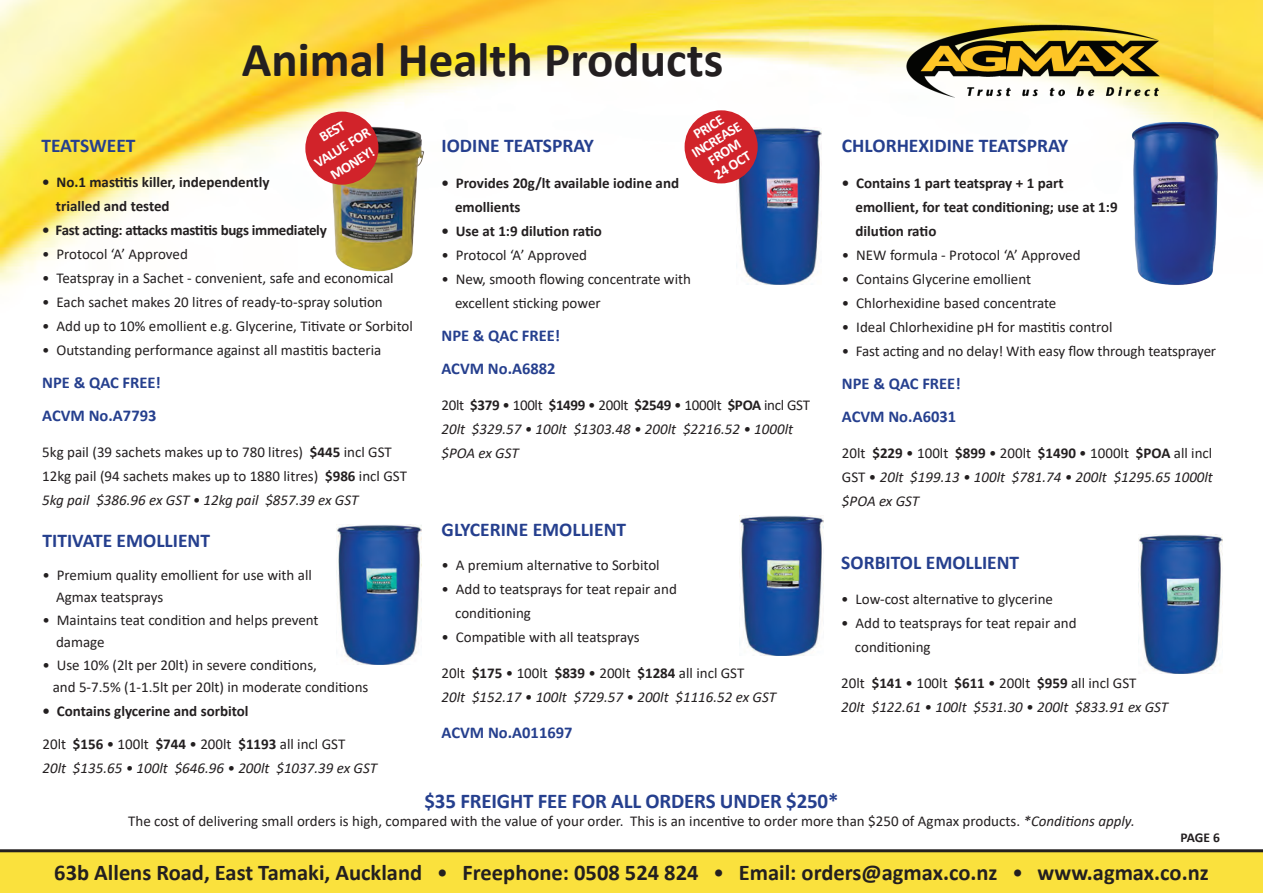
<style>
.page{position:relative;width:1263px;height:893px;background:#fff}
.page>*{position:absolute;margin:0;border:0;box-sizing:border-box;transform-origin:0 0}
.t1{font:700 49.05px "Calibri";color:#231f20}
.t2{font:700 22.5px "Calibri";color:#231f20}
.t3{font:700 21px "Calibri";letter-spacing:-.01em;color:#253f8e}
.t4{font:700 19.5px "Calibri";color:#253f8e}
.t5{font:700 16.5px/33px "Calibri";color:#253f8e}
.t6{font:15px/24px "Calibri";color:#231f20}
.t7{font:italic 15px/24px "Calibri";color:#231f20}
.t8{font:700 15px/24px "Calibri";color:#231f20}
.t9{font:700 15px "Calibri";letter-spacing:-.02em;color:#231f20}
.t10{font:700 14.55px/15px "Calibri";color:#fff;text-align:center}
.t11{font:700 13.5px "Calibri";color:#231f20}
.s1{font-weight:700}
.s2{font-style:italic}
.s3{font-style:normal}
.s4{font-weight:700;font-style:normal}
.s5{font-weight:400}
</style>
<div class="page">
<img style="left:1138px;top:535px;width:84px;height:138px">
<img style="left:0;top:0;width:1263px;height:288px">
<img style="left:900px;top:14px;width:266px;height:94px">
<img style="left:322px;top:121px;width:106px;height:155px">
<div style="left:305px;top:112px;width:73px;height:73px;background:#d1232a;border-radius:50%"></div>
<img style="left:736px;top:128px;width:85px;height:156px">
<img style="left:1126px;top:122px;width:99px;height:165px">
<img style="left:337px;top:525px;width:84px;height:140px">
<img style="left:739px;top:516px;width:84px;height:139px">
<div style="left:0;top:850px;width:1263px;height:43px;background:#fae13d"></div>
<hr style="left:0;top:849px;width:1263px;height:3px;background:#231f20">
<div style="left:685px;top:110px;width:73px;height:73px;background:#d1232a;border-radius:50%"></div>
<h1 class="t1" style="left:242px;top:25px;width:483px">Animal Health Products</h1>
<p class="t10" style="left:300px;top:140px;width:65px;line-height:18.9px;rotate:-32deg">BEST<br>VALUE FOR<br>MONEY!</p>
<h3 class="t4" style="left:41px;top:132px;width:96px">TEATSWEET</h3>
<p class="t8" style="left:56px;top:170px;width:215px;text-indent:-14px">• No.1 mastitis killer, independently trialled and tested</p>
<p class="t9" style="left:42px;top:220px;width:286px">• Fast acting: attacks mastitis bugs immediately</p>
<p class="t6" style="left:42px;top:242px;width:147px">• Protocol ‘A’ Approved</p>
<p class="t6" style="left:42px;top:266px;width:353px">• Teatspray in a Sachet - convenient, safe and economical</p>
<p class="t6" style="left:42px;top:290px;width:342px">• Each sachet makes 20 litres of ready-to-spray solution</p>
<p class="t6" style="left:42px;top:314px;width:372px">• Add up to 10% emollient e.g. Glycerine, Titivate or Sorbitol</p>
<p class="t6" style="left:42px;top:338px;width:341px">• Outstanding performance against all mastitis bacteria</p>
<p class="t5" style="left:42px;top:366px;width:120px">NPE &amp; QAC FREE!<br>ACVM No.A7793</p>
<p class="t6" style="left:42px;top:440px;width:366px">5kg pail (39 sachets makes up to 780 litres) <span class="s1">$445</span> incl GST<br>12kg pail (94 sachets makes up to 1880 litres) <span class="s1">$986</span> incl GST<br><span class="s2">5kg pail $386.96 ex GST • 12kg pail $857.39 ex GST</span></p>
<p class="t10" style="left:681px;top:135px;width:57px;rotate:-32deg">PRICE<br>INCREASE<br>FROM<br>24 OCT</p>
<h3 class="t4" style="left:441px;top:132px;width:154px">IODINE TEATSPRAY</h3>
<p class="t8" style="left:455px;top:171px;width:226px;text-indent:-14px">• Provides 20g/lt available iodine and emollients</p>
<p class="t8" style="left:441px;top:219px;width:162px">• Use at 1:9 dilution ratio</p>
<p class="t6" style="left:441px;top:243px;width:147px">• Protocol ‘A’ Approved</p>
<p class="t6" style="left:455px;top:267px;width:237px;text-indent:-14px">• New, smooth flowing concentrate with excellent sticking power</p>
<p class="t5" style="left:441px;top:319px;width:120px">NPE &amp; QAC FREE!<br>ACVM No.A6882</p>
<p class="t7" style="left:441px;top:393px;width:370px"><span class="s3">20lt</span> <span class="s4">$379</span> <span class="s3">• 100lt</span> <span class="s4">$1499</span> <span class="s3">• 200lt</span> <span class="s4">$2549</span> <span class="s3">• 1000lt</span> <span class="s4">$POA</span> <span class="s3">incl GST<br></span>20lt $329.57 • 100lt $1303.48 • 200lt $2216.52 • 1000lt $POA ex GST</p>
<h3 class="t4" style="left:43px;top:527px;width:169px">TITIVATE EMOLLIENT</h3>
<h3 class="t4" style="left:442px;top:516px;width:186px">GLYCERINE EMOLLIENT</h3>
<h3 class="t4" style="left:842px;top:132px;width:228px">CHLORHEXIDINE TEATSPRAY</h3>
<p class="t8" style="left:855px;top:171px;width:264px;text-indent:-14px">• Contains 1 part teatspray + 1 part emollient, for teat conditioning; use at 1:9 dilution ratio</p>
<p class="t6" style="left:842px;top:243px;width:240px">• NEW formula - Protocol ‘A’ Approved</p>
<p class="t6" style="left:842px;top:267px;width:191px">• Contains Glycerine emollient</p>
<p class="t6" style="left:842px;top:291px;width:216px">• Chlorhexidine based concentrate</p>
<p class="t6" style="left:842px;top:315px;width:272px">• Ideal Chlorhexidine pH for mastitis control</p>
<p class="t6" style="left:842px;top:339px;width:376px">• Fast acting and no delay! With easy flow through teatsprayer</p>
<p class="t5" style="left:842px;top:367px;width:120px">NPE &amp; QAC FREE!<br>ACVM No.A6031</p>
<p class="t7" style="left:842px;top:441px;width:372px;text-align:justify"><span class="s3">20lt</span> <span class="s4">$229</span> <span class="s3">• 100lt</span> <span class="s4">$899</span> <span class="s3">• 200lt</span> <span class="s4">$1490</span> <span class="s3">• 1000lt</span> <span class="s4">$POA</span> <span class="s3">all incl GST •</span> 20lt $199.13 • 100lt $781.74 • 200lt $1295.65 1000lt $POA ex GST</p>
<p class="t6" style="left:56px;top:563px;width:257px;line-height:22.5px;text-indent:-14px">• Premium quality emollient for use with all<br>Agmax teatsprays</p>
<p class="t6" style="left:56px;top:608px;width:264px;line-height:22.5px;text-indent:-14px">• Maintains teat condition and helps prevent damage</p>
<p class="t6" style="left:53px;top:653px;width:317px;line-height:22.5px;text-indent:-10px">• Use 10% (2lt per 20lt) in severe conditions,<br>and 5-7.5% (1-1.5lt per 20lt) in moderate conditions</p>
<p class="t8" style="left:43px;top:699px;width:208px">• Contains glycerine and sorbitol</p>
<p class="t7" style="left:43px;top:732px;width:336px"><span class="s3">20lt</span> <span class="s4">$156</span> <span class="s3">• 100lt</span> <span class="s4">$744</span> <span class="s3">• 200lt</span> <span class="s4">$1193</span> <span class="s3">all incl GST<br></span>20lt $135.65 • 100lt $646.96 • 200lt $1037.39 ex GST</p>
<p class="t6" style="left:442px;top:552px;width:220px">• A premium alternative to Sorbitol</p>
<h3 class="t4" style="left:841px;top:549px;width:179px">SORBITOL EMOLLIENT</h3>
<p class="t6" style="left:455px;top:576px;width:223px;text-indent:-14px">• Add to teatsprays for teat repair and conditioning</p>
<p class="t6" style="left:442px;top:624px;width:200px">• Compatible with all teatsprays</p>
<p class="t7" style="left:442px;top:660px;width:336px"><span class="s3">20lt</span> <span class="s4">$175</span> <span class="s3">• 100lt</span> <span class="s4">$839</span> <span class="s3">• 200lt</span> <span class="s4">$1284</span> <span class="s3">all incl GST<br></span>20lt $152.17 • 100lt $729.57 • 200lt $1116.52 ex GST</p>
<p class="t5" style="left:442px;top:715px;width:132px">ACVM No.A011697</p>
<p class="t6" style="left:841px;top:587px;width:213px">• Low-cost alternative to glycerine</p>
<p class="t6" style="left:855px;top:611px;width:223px;text-indent:-14px">• Add to teatsprays for teat repair and conditioning</p>
<p class="t7" style="left:841px;top:671px;width:328px"><span class="s3">20lt</span> <span class="s4">$141</span> <span class="s3">• 100lt</span> <span class="s4">$611</span> <span class="s3">• 200lt</span> <span class="s4">$959</span> <span class="s3">all incl GST<br></span>20lt $122.61 • 100lt $531.30 • 200lt $833.91 ex GST</p>
<h3 class="t3" style="left:424px;top:786px;width:415px">$35 FREIGHT FEE FOR ALL ORDERS UNDER $250*</h3>
<p class="t6" style="left:128px;top:809px;width:1008px">The cost of delivering small orders is high, compared with the value of your order. This is an incentive to order more than $250 of Agmax products. <span class="s2">*Conditions apply.</span></p>
<p class="t11" style="left:1180px;top:828px;width:41px">PAGE 6</p>
<h2 class="t2" style="left:54px;top:856px;width:1156px">63b Allens Road, East Tamaki, Auckland <span class="s5">•</span> Freephone: 0508 524 824 <span class="s5">•</span> Email: orders@agmax.co.nz <span class="s5">•</span> www.agmax.co.nz</h2>
</div>
